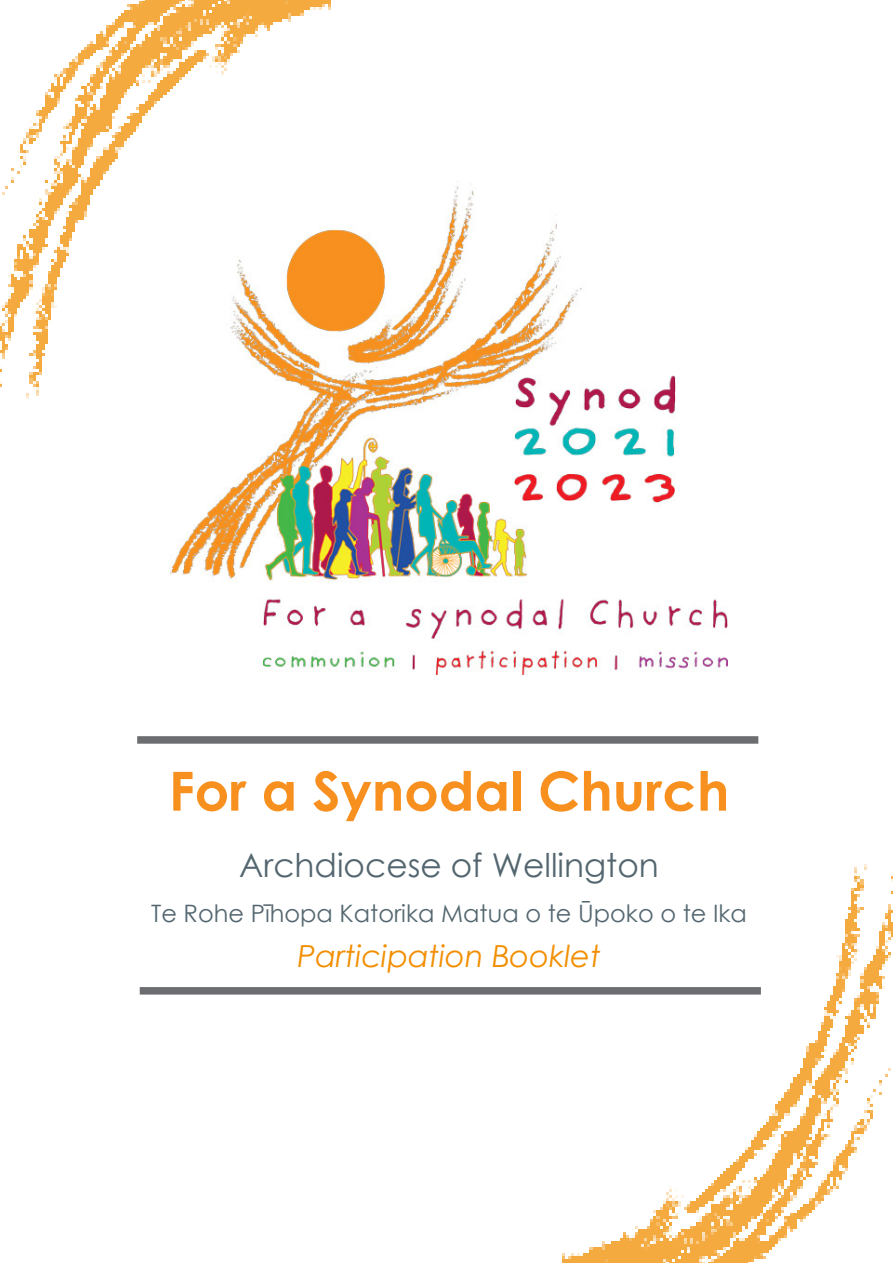
<style>
.page{position:relative;width:893px;height:1263px;background:#fff}
.page>*{position:absolute;margin:0;border:0;box-sizing:border-box;transform-origin:0 0}
.t1{font:700 54px "Century Gothic";color:#f8901f}
.t2{font:32.85px "Century Gothic";color:#53666f}
.t3{font:italic 30.3px "Century Gothic";color:#f28e00}
.t4{font:24px "Century Gothic";color:#53666f}
</style>
<div class="page">
<img style="left:171px;top:184px;width:556px;height:491px">
<img style="left:558px;top:864px;width:335px;height:399px">
<img style="left:0;top:0;width:335px;height:402px">
<div style="left:156px;top:895px;width:581px;height:47px;background:#fff"></div>
<div style="left:137px;top:736px;width:621px;height:8px;background:#6c6d70"></div>
<div style="left:140px;top:987px;width:621px;height:7px;background:#6c6d70"></div>
<p class="t1" style="left:169px;top:750px;width:562px">For a Synodal Church</p>
<p class="t2" style="left:239px;top:842px;width:421px">Archdiocese of Wellington</p>
<p class="t4" style="left:151px;top:896px;width:597px">Te Rohe Pīhopa Katorika Matua o te Ūpoko o te Ika</p>
<p class="t3" style="left:297px;top:934px;width:305px">Participation Booklet</p>
</div>
